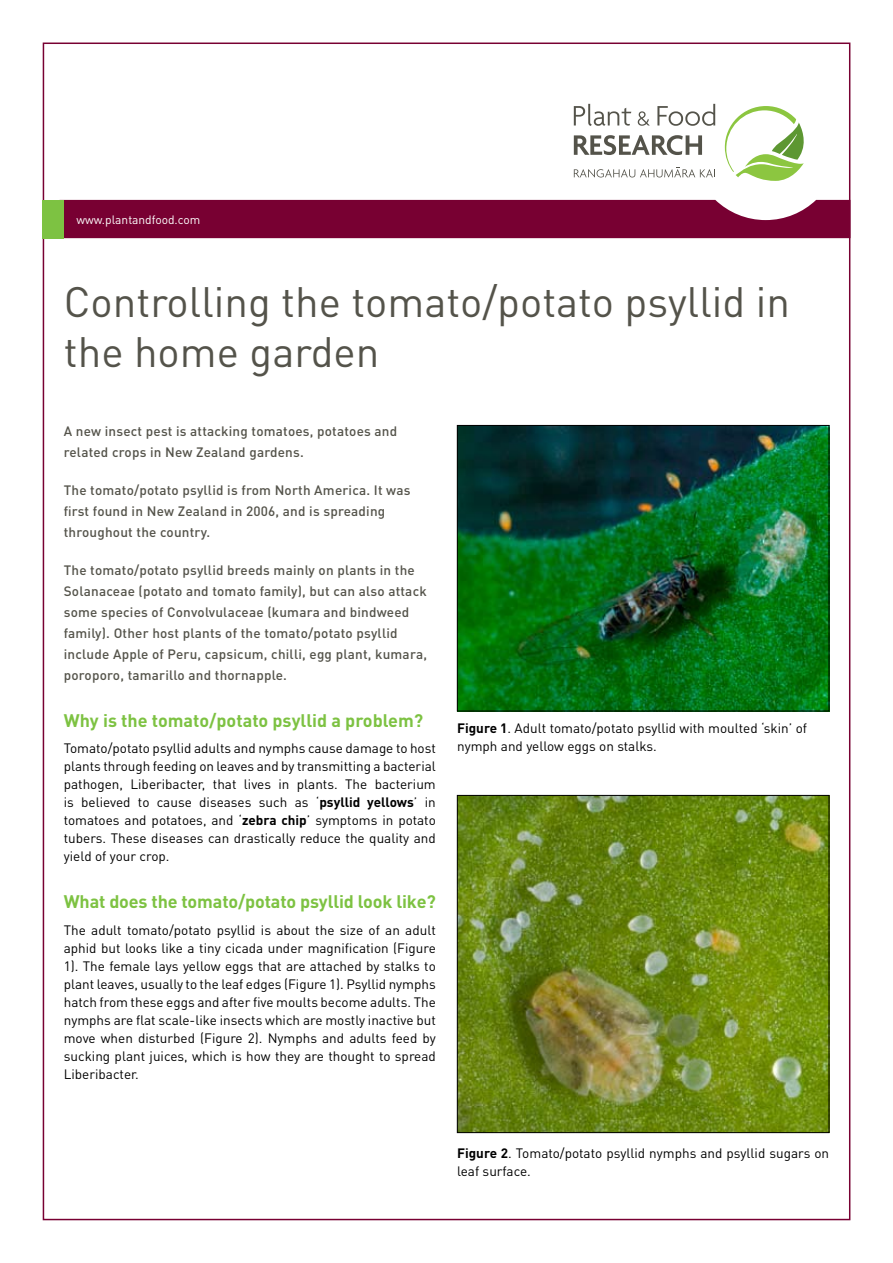
<style>
.page{position:relative;width:893px;height:1263px;background:#fff}
.page>*{position:absolute;margin:0;border:0;box-sizing:border-box;transform-origin:0 0}
.t1{font:42px/50.4px "DINOT";color:#54534a}
.t2{font:700 18px "DINOT";letter-spacing:-.01em;color:#7dc242}
.t3{font:13.5px/18px "DINOT";color:#000;text-align:justify}
.t4{font:500 13.5px/21px "DINOT";letter-spacing:.015em;color:#54534a}
.t5{font:12px "DINOT";color:#fff}
.s1{font-weight:700}
</style>
<div class="page">
<div style="left:64px;top:200px;width:786px;height:38px;background:#780032"></div>
<svg style="left:574px;top:135px;width:128px;height:20px"></svg>
<svg style="left:574px;top:169px;width:141px;height:8px"></svg>
<svg style="left:574px;top:104px;width:57px;height:22px"></svg>
<svg style="left:638px;top:111px;width:12px;height:15px"></svg>
<svg style="left:657px;top:104px;width:58px;height:22px"></svg>
<svg style="left:725px;top:106px;width:79px;height:75px"></svg>
<div style="left:43px;top:200px;width:21px;height:38px;background:#7dc242"></div>
<img style="left:459px;top:427px;width:368px;height:282px">
<div style="left:457px;top:425px;width:372px;height:286px;border:1px solid #000"></div>
<img style="left:459px;top:797px;width:368px;height:334px">
<div style="left:457px;top:795px;width:372px;height:338px;border:1px solid #000"></div>
<p class="t5" style="left:77px;top:211px;width:125px">www.plantandfood.com</p>
<h1 class="t1" style="left:64px;top:275px;width:728px">Controlling the tomato/potato psyllid in the home garden</h1>
<p class="t4" style="left:64px;top:420px;width:335px">A new insect pest is attacking tomatoes, potatoes and related crops in New Zealand gardens.</p>
<p class="t4" style="left:64px;top:479px;width:348px">The tomato/potato psyllid is from North America. It was first found in New Zealand in 2006, and is spreading throughout the country.</p>
<p class="t4" style="left:64px;top:559px;width:365px">The tomato/potato psyllid breeds mainly on plants in the Solanaceae (potato and tomato family), but can also attack some species of Convolvulaceae (kumara and bindweed family). Other host plants of the tomato/potato psyllid include Apple of Peru, capsicum, chilli, egg plant, kumara, poroporo, tamarillo and thornapple.</p>
<h2 class="t2" style="left:64px;top:708px;width:361px">Why is the tomato/potato psyllid a problem?</h2>
<p class="t3" style="left:64px;top:739px;width:374px">Tomato/potato psyllid adults and nymphs cause damage to host plants through feeding on leaves and by transmitting a bacterial pathogen, Liberibacter, that lives in plants. The bacterium is believed to cause diseases such as ‘<span class="s1">psyllid yellows</span>’ in tomatoes and potatoes, and ‘<span class="s1">zebra chip</span>’ symptoms in potato tubers. These diseases can drastically reduce the quality and yield of your crop.</p>
<h2 class="t2" style="left:64px;top:890px;width:374px">What does the tomato/potato psyllid look like?</h2>
<p class="t3" style="left:64px;top:920px;width:374px">The adult tomato/potato psyllid is about the size of an adult aphid but looks like a tiny cicada under magnification (Figure 1). The female lays yellow eggs that are attached by stalks to plant leaves, usually to the leaf edges (Figure 1). Psyllid nymphs hatch from these eggs and after five moults become adults. The nymphs are flat scale-like insects which are mostly inactive but move when disturbed (Figure 2). Nymphs and adults feed by sucking plant juices, which is how they are thought to spread Liberibacter.</p>
<p class="t3" style="left:457px;top:719px;width:351px"><span class="s1">Figure 1</span>. Adult tomato/potato psyllid with moulted ‘skin’ of nymph and yellow eggs on stalks.</p>
<p class="t3" style="left:457px;top:1144px;width:374px"><span class="s1">Figure 2</span>. Tomato/potato psyllid nymphs and psyllid sugars on leaf surface.</p>
</div>
